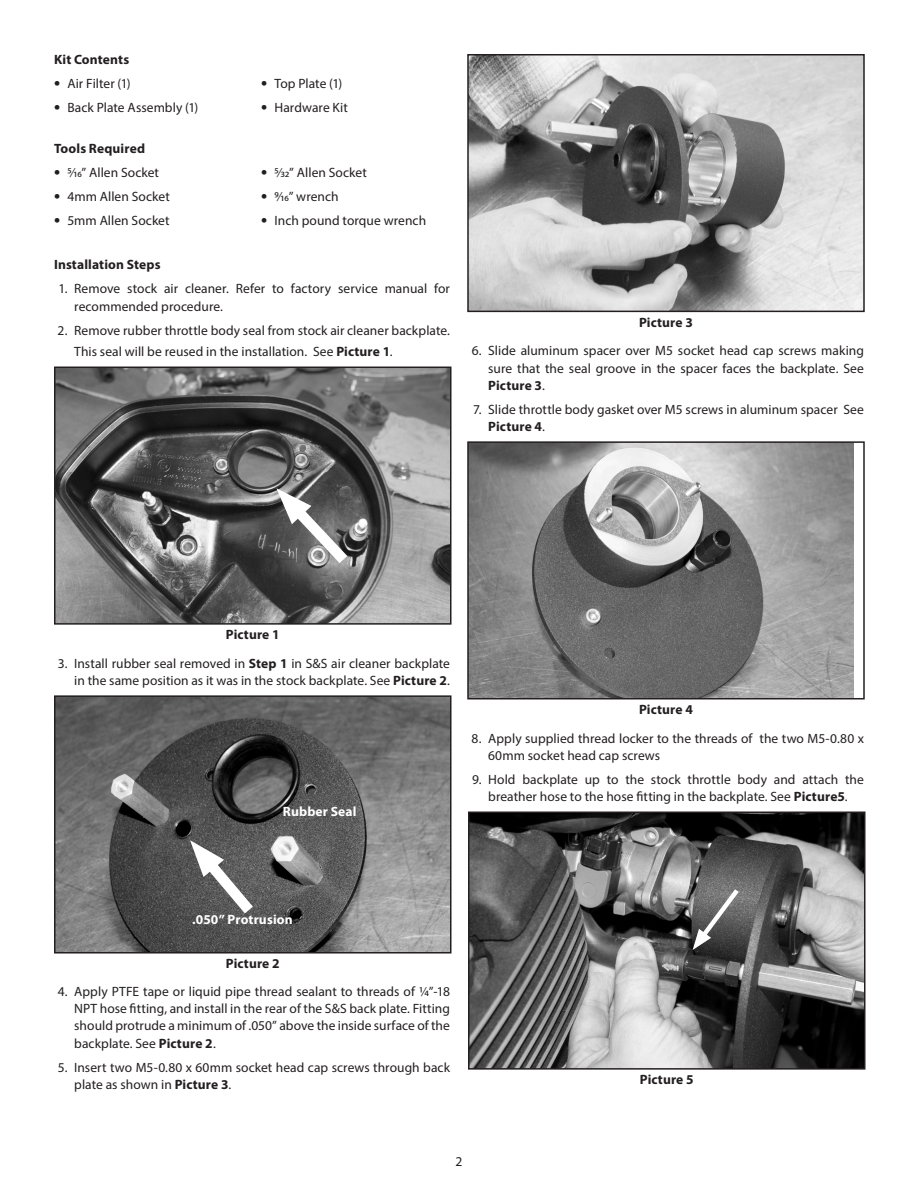
<style>
.page{position:relative;width:918px;height:1188px;background:#fff}
.page>*{position:absolute;margin:0;border:0;box-sizing:border-box;transform-origin:0 0}
.t1{font:13.5px/17.2px "Myriad Pro";letter-spacing:.005em;color:#231f20}
.Section_Title{font:700 13.5px "Myriad Pro";letter-spacing:.01em;color:#231f20}
.t2{font:700 13.5px "Myriad Pro";letter-spacing:.01em;color:#fff}
.s1{font-weight:700;font-size:18px}
.s2{font-weight:700}
</style>
<div class="page">
<img style="left:57px;top:370px;width:392px;height:252px">
<div style="left:54px;top:367px;width:398px;height:258px;border:2px solid #231f20"></div>
<svg style="left:276px;top:488px;width:82px;height:86px"></svg>
<img style="left:57px;top:698px;width:392px;height:253px">
<div style="left:54px;top:695px;width:398px;height:259px;border:2px solid #231f20"></div>
<svg style="left:189px;top:840px;width:75px;height:85px"></svg>
<img style="left:470px;top:57px;width:392px;height:252px">
<div style="left:467px;top:54px;width:398px;height:258px;border:2px solid #231f20"></div>
<img style="left:470px;top:444px;width:383px;height:252px">
<div style="left:467px;top:441px;width:398px;height:258px;border:2px solid #231f20"></div>
<img style="left:471px;top:815px;width:392px;height:252px">
<div style="left:468px;top:812px;width:398px;height:258px;border:2px solid #231f20"></div>
<svg style="left:693px;top:884px;width:50px;height:66px;background:#6f6f6f"></svg>
<p class="Section_Title" style="left:54px;top:51px;width:77px">Kit Contents</p>
<p class="t1" style="left:54px;top:75px;width:78px"><span class="s1">•</span> Air Filter (1)</p>
<p class="t1" style="left:54px;top:99px;width:146px"><span class="s1">•</span> Back Plate Assembly (1)</p>
<p class="Section_Title" style="left:54px;top:140px;width:93px">Tools Required</p>
<p class="t1" style="left:54px;top:164px;width:107px"><span class="s1">•</span> 5/16” Allen Socket</p>
<p class="t1" style="left:54px;top:188px;width:117px"><span class="s1">•</span> 4mm Allen Socket</p>
<p class="t1" style="left:54px;top:212px;width:117px"><span class="s1">•</span> 5mm Allen Socket</p>
<p class="t1" style="left:261px;top:75px;width:83px"><span class="s1">•</span> Top Plate (1)</p>
<p class="t1" style="left:261px;top:99px;width:88px"><span class="s1">•</span> Hardware Kit</p>
<p class="t1" style="left:261px;top:164px;width:107px"><span class="s1">•</span> 5/32” Allen Socket</p>
<p class="t1" style="left:261px;top:188px;width:79px"><span class="s1">•</span> 9/16” wrench</p>
<p class="t1" style="left:261px;top:212px;width:167px"><span class="s1">•</span> Inch pound torque wrench</p>
<p class="Section_Title" style="left:54px;top:256px;width:108px">Installation Steps</p>
<p class="t1" style="left:74px;top:280px;width:377px;text-indent:-16px">1. Remove stock air cleaner. Refer to factory service manual for recommended procedure.</p>
<p class="t1" style="left:74px;top:319px;width:377px;line-height:21.6px;text-indent:-17px">2. Remove rubber throttle body seal from stock air cleaner backplate.<br>This seal will be reused in the installation. See <span class="s2">Picture 1</span>.</p>
<p class="Section_Title" style="left:639px;top:314px;width:55px">Picture 3</p>
<p class="t1" style="left:488px;top:342px;width:377px;text-align:justify;text-indent:-17px">6. Slide aluminum spacer over M5 socket head cap screws making sure that the seal groove in the spacer faces the backplate. See <span class="s2">Picture 3</span>.</p>
<p class="t1" style="left:488px;top:400px;width:377px;text-indent:-15px">7. Slide throttle body gasket over M5 screws in aluminum spacer See<br><span class="s2">Picture 4</span>.</p>
<p class="Section_Title" style="left:226px;top:626px;width:55px">Picture 1</p>
<p class="t1" style="left:58px;top:654px;width:394px;text-align:right">3. Install rubber seal removed in <span class="s2">Step 1</span> in S&amp;S air cleaner backplate in the same position as it was in the stock backplate. See <span class="s2">Picture 2</span>.</p>
<p class="t2" style="left:283px;top:802px;width:75px">Rubber Seal</p>
<p class="Section_Title" style="left:639px;top:701px;width:55px">Picture 4</p>
<p class="t1" style="left:488px;top:729px;width:377px;text-indent:-17px">8. Apply supplied thread locker to the threads of the two M5-0.80 x<br>60mm socket head cap screws</p>
<p class="t1" style="left:472px;top:771px;width:393px;text-align:center">9. Hold backplate up to the stock throttle body and attach the breather hose to the hose fitting in the backplate. See <span class="s2">Picture5</span>.</p>
<p class="t2" style="left:192px;top:910px;width:102px">.050” Protrusion</p>
<p class="Section_Title" style="left:226px;top:955px;width:55px">Picture 2</p>
<p class="t1" style="left:74px;top:983px;width:377px;text-align:justify;text-indent:-17px">4. Apply PTFE tape or liquid pipe thread sealant to threads of ¼”-18<br>NPT hose fitting, and install in the rear of the S&amp;S back plate. Fitting should protrude a minimum of .050” above the inside surface of the backplate. See <span class="s2">Picture 2</span>.</p>
<p class="t1" style="left:74px;top:1058px;width:377px;text-indent:-16px">5. Insert two M5-0.80 x 60mm socket head cap screws through back plate as shown in <span class="s2">Picture 3</span>.</p>
<p class="t1" style="left:456px;top:1153px;width:8px">2</p>
<p class="Section_Title" style="left:640px;top:1071px;width:55px">Picture 5</p>
</div>
